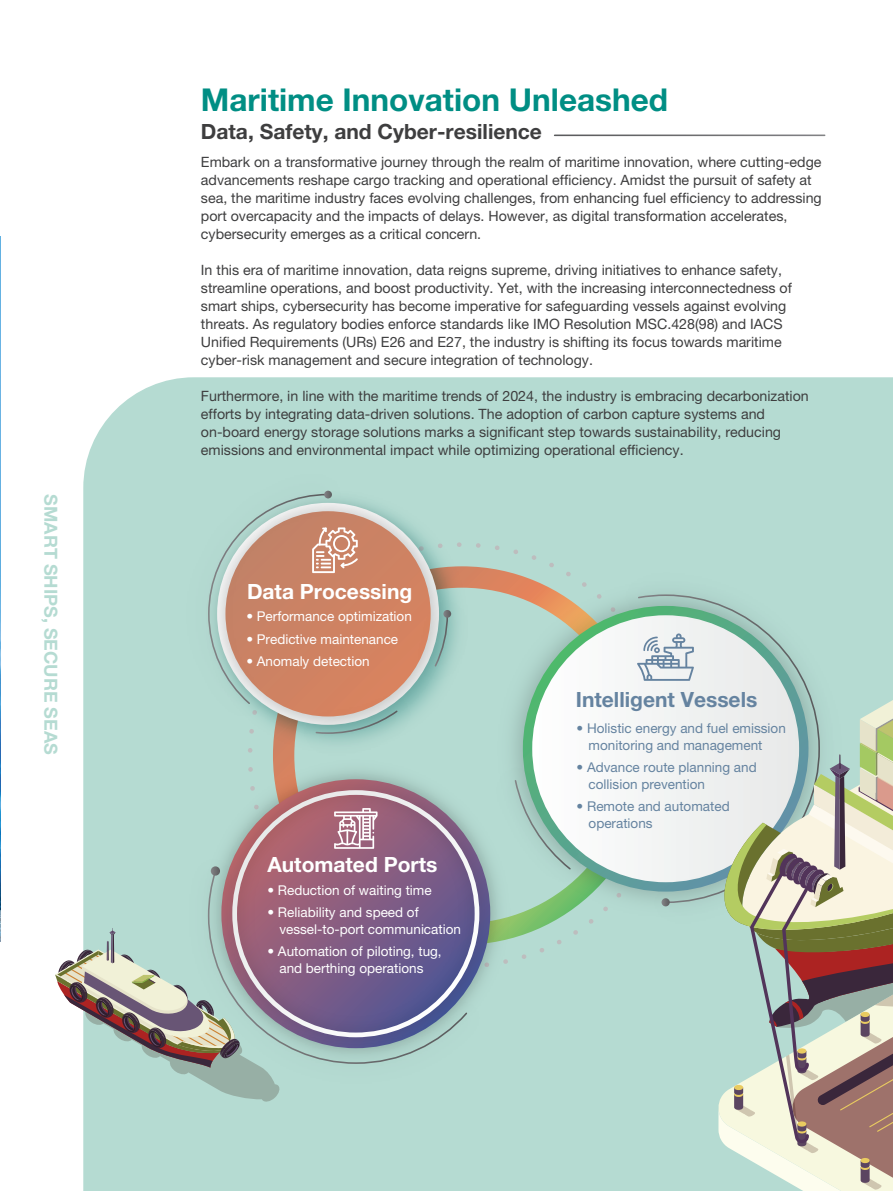
<style>
.page{position:relative;width:893px;height:1191px;background:#fff}
.page>*{position:absolute;margin:0;border:0;box-sizing:border-box;transform-origin:0 0}
.t1{font:700 31.5px "Helvetica Neue LT Std";color:#008e84}
.t2{font:700 21px "Helvetica Neue LT Std";color:#3e3e3f}
.t3{font:700 21px "Helvetica Neue LT Std";color:#fff}
.t4{font:700 21px "Helvetica Neue LT Std";color:#6583a0}
.t5{font:700 18px "Helvetica Neue LT Std";color:#b5dbd2}
.t6{font:14.25px/18px "Helvetica Neue LT Std";color:#3e3e3f}
.t7{font:13.5px/16.5px "Helvetica Neue LT Std";color:#fff}
.t8{font:13.5px/16.5px "Helvetica Neue LT Std";color:#6583a0}
</style>
<div class="page">
<div style="left:83px;top:377px;width:639px;height:814px;background:#b5dbd2"></div>
<svg style="left:475px;top:566px;width:176px;height:378px;background:#b3d3c4"></svg>
<img style="left:491px;top:573px;width:113px;height:350px">
<div style="left:532px;top:615px;width:267px;height:267px;background:#fafbfb;border-radius:133px"></div>
<img style="left:199px;top:485px;width:276px;height:270px">
<img style="left:197px;top:755px;width:318px;height:318px">
<img style="left:209px;top:767px;width:294px;height:294px">
<img style="left:201px;top:486px;width:255px;height:255px">
<img style="left:179px;top:840px;width:319px;height:254px">
<svg style="left:207px;top:869px;width:262px;height:195px;background:#857292"></svg>
<svg style="left:211px;top:866px;width:9px;height:9px"></svg>
<div style="left:173px;top:458px;width:192px;height:282px;background:#b5dbd2"></div>
<img style="left:400px;top:578px;width:84px;height:125px">
<img style="left:281px;top:676px;width:152px;height:93px">
<svg style="left:433px;top:610px;width:18px;height:58px"></svg>
<img style="left:481px;top:745px;width:123px;height:159px">
<svg style="left:514px;top:779px;width:58px;height:92px"></svg>
<img style="left:604px;top:559px;width:105px;height:378px">
<svg style="left:637px;top:593px;width:72px;height:311px"></svg>
<svg style="left:661px;top:898px;width:9px;height:8px"></svg>
<div style="left:724px;top:377px;width:169px;height:99px;background:#b5dbd2"></div>
<div style="left:715px;top:476px;width:178px;height:30px;background:#b5dbd2"></div>
<svg style="left:709px;top:506px;width:184px;height:685px;background:#bbc5b8"></svg>
<svg style="left:55px;top:928px;width:224px;height:173px;background:#b0b9b4"></svg>
<img style="left:0;top:237px;width:1px;height:704px">
<svg style="left:0;top:910px;width:1px;height:31px"></svg>
<svg style="left:207px;top:491px;width:192px;height:243px;background:#c5a08b"></svg>
<svg style="left:334px;top:808px;width:44px;height:41px"></svg>
<svg style="left:637px;top:633px;width:57px;height:48px"></svg>
<p class="t5" style="left:62px;top:494px;width:262px;rotate:90deg">SMART SHIPS, SECURE SEAS</p>
<h1 class="t1" style="left:201px;top:80px;width:469px">Maritime Innovation Unleashed</h1>
<h2 class="t2" style="left:201px;top:119px;width:343px">Data, Safety, and Cyber-resilience</h2>
<p class="t6" style="left:201px;top:152px;width:622px">Embark on a transformative journey through the realm of maritime innovation, where cutting-edge advancements reshape cargo tracking and operational efficiency. Amidst the pursuit of safety at sea, the maritime industry faces evolving challenges, from enhancing fuel efficiency to addressing port overcapacity and the impacts of delays. However, as digital transformation accelerates, cybersecurity emerges as a critical concern.</p>
<p class="t6" style="left:201px;top:260px;width:592px">In this era of maritime innovation, data reigns supreme, driving initiatives to enhance safety, streamline operations, and boost productivity. Yet, with the increasing interconnectedness of smart ships, cybersecurity has become imperative for safeguarding vessels against evolving threats. As regulatory bodies enforce standards like IMO Resolution MSC.428(98) and IACS Unified Requirements (URs) E26 and E27, the industry is shifting its focus towards maritime cyber-risk management and secure integration of technology.</p>
<p class="t6" style="left:201px;top:386px;width:609px">Furthermore, in line with the maritime trends of 2024, the industry is embracing decarbonization efforts by integrating data-driven solutions. The adoption of carbon capture systems and on-board energy storage solutions marks a significant step towards sustainability, reducing emissions and environmental impact while optimizing operational efficiency.</p>
<h2 class="t3" style="left:247px;top:578px;width:167px">Data Processing</h2>
<p class="t7" style="left:246px;top:608px;width:167px">• Performance optimization</p>
<p class="t7" style="left:246px;top:630px;width:153px">• Predictive maintenance</p>
<p class="t7" style="left:246px;top:653px;width:125px">• Anomaly detection</p>
<h2 class="t3" style="left:267px;top:852px;width:171px">Automated Ports</h2>
<p class="t7" style="left:267px;top:881px;width:166px">• Reduction of waiting time</p>
<p class="t7" style="left:279px;top:904px;width:183px;text-indent:-12px">• Reliability and speed of vessel-to-port communication</p>
<p class="t7" style="left:267px;top:943px;width:176px;text-align:center">• Automation of piloting, tug, and berthing operations</p>
<h2 class="t4" style="left:576px;top:686px;width:183px">Intelligent Vessels</h2>
<p class="t8" style="left:589px;top:720px;width:199px;text-indent:-12px">• Holistic energy and fuel emission monitoring and management</p>
<p class="t8" style="left:589px;top:759px;width:170px;text-indent:-12px">• Advance route planning and collision prevention</p>
<p class="t8" style="left:589px;top:798px;width:143px;text-indent:-12px">• Remote and automated operations</p>
</div>
